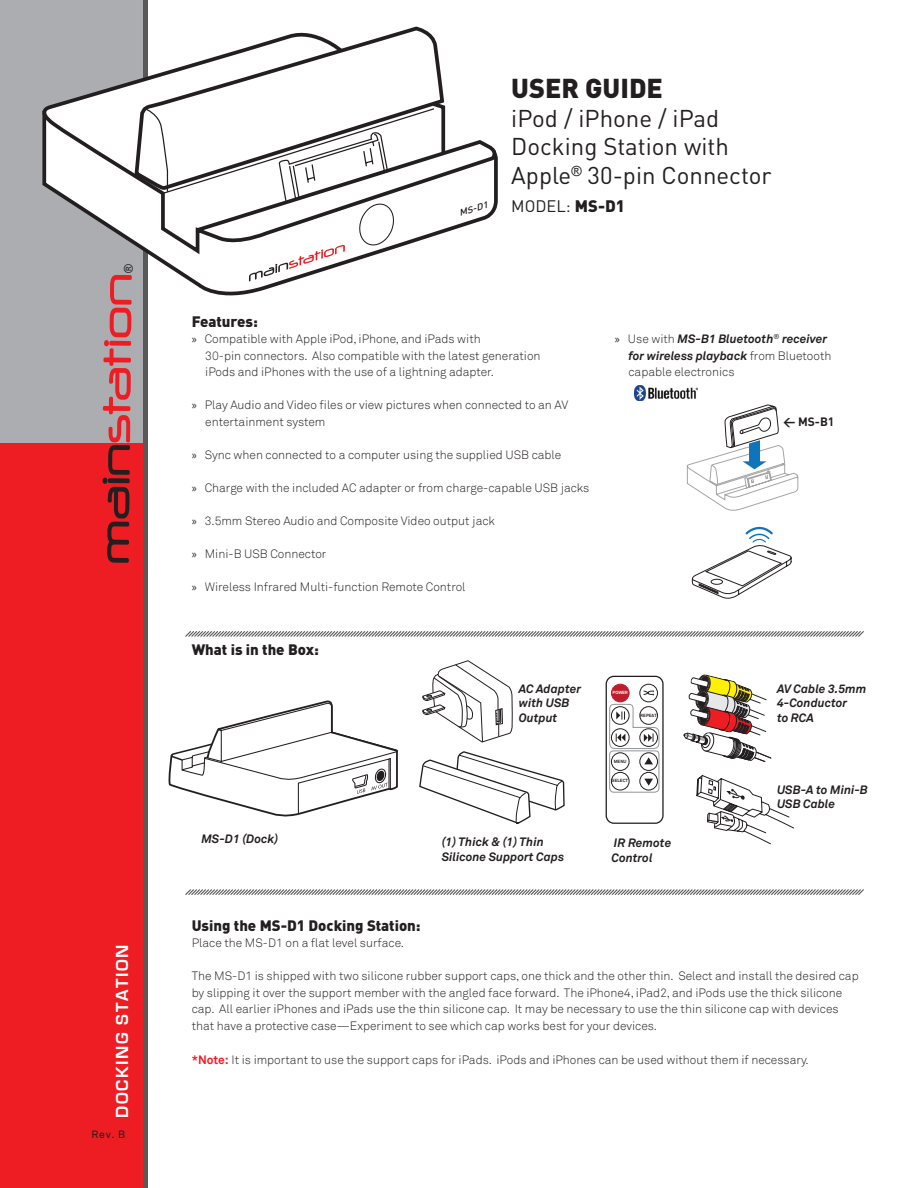
<style>
.page{position:relative;width:918px;height:1188px;background:#fff}
.page>*{position:absolute;margin:0;border:0;box-sizing:border-box;transform-origin:0 0}
.t1{font:900 27px "DIN";color:#231f20}
.t2{font:24px/28.5px "DIN";color:#231f20}
.t3{font:700 18px "Eurostile";letter-spacing:.09em;color:#fff}
.t4{font:16.5px "DIN";color:#231f20}
.t5{font:900 15px "DIN";color:#231f20}
.t6{font:300 12px/16.5px "Akkurat";color:#231f20}
.t7{font:italic 700 12px/14.4px "Akkurat";color:#231f20}
.t8{font:700 12px "DIN";color:#231f20}
.t9{font:12px "Arial";color:#231f20}
.t10{font:10.5px "Akkurat";color:#231f20}
.t11{font:italic 500 9px "DIN";color:#231f20;scale:1.11 1}
.t12{font:700 4.5px "Akkurat";color:#231f20}
.t13{font:700 4.5px "Akkurat";color:#fff}
.s1{font-weight:900}
.s2{font-family:"Myriad Pro";font-weight:400}
.s3{font-family:"Myriad Pro";font-weight:400;font-style:normal}
.s4{font-weight:300;font-style:normal}
.s5{font-weight:700;color:#ee1d23}
</style>
<div class="page">
<div style="left:142px;top:0;width:5px;height:1188px;background:#57585a"></div>
<div style="left:0;top:0;width:143px;height:448px;background:#acadb1"></div>
<div style="left:0;top:443px;width:143px;height:745px;background:#ee1d23"></div>
<svg style="left:103px;top:302px;width:29px;height:261px"></svg>
<svg style="left:691px;top:526px;width:101px;height:73px"></svg>
<svg style="left:686px;top:404px;width:113px;height:107px"></svg>
<svg style="left:110px;top:275px;width:179px;height:27px"></svg>
<svg style="left:42px;top:28px;width:456px;height:223px"></svg>
<svg style="left:132px;top:29px;width:314px;height:164px"></svg>
<svg style="left:684px;top:674px;width:87px;height:88px"></svg>
<div style="left:611px;top:684px;width:18px;height:18px;background:#be1d2c;border-radius:50%"></div>
<div style="left:611px;top:684px;width:19px;height:18px;border:1px solid #be1d2c;border-radius:50%"></div>
<div style="left:639px;top:684px;width:19px;height:18px;border:1px solid #231f20;border-radius:50%"></div>
<div style="left:606px;top:676px;width:58px;height:148px;border:1px solid #231f20;border-radius:8px"></div>
<svg style="left:609px;top:690px;width:51px;height:103px"></svg>
<svg style="left:696px;top:775px;width:98px;height:69px"></svg>
<svg style="left:419px;top:660px;width:146px;height:164px"></svg>
<svg style="left:185px;top:631px;width:679px;height:6px"></svg>
<svg style="left:168px;top:700px;width:230px;height:117px"></svg>
<svg style="left:185px;top:889px;width:679px;height:6px"></svg>
<img style="left:635px;top:385px;width:63px;height:16px">
<svg style="left:144px;top:79px;width:303px;height:203px"></svg>
<p class="t9" style="left:121px;top:273px;width:10px;rotate:-90deg">®</p>
<h3 class="t3" style="left:112px;top:1118px;width:175px;rotate:-90deg">DOCKING STATION</h3>
<p class="t10" style="left:92px;top:1129px;width:35px">Rev. B</p>
<p class="t11" style="left:457px;top:208px;width:28px;rotate:-18deg">MS-D1</p>
<h1 class="t1" style="left:511px;top:70px;width:153px">USER GUIDE</h1>
<h2 class="t2" style="left:511px;top:103px;width:262px">iPod / iPhone / iPad<br>Docking Station with<br>Apple<sup>®</sup> 30-pin Connector</h2>
<h3 class="t4" style="left:511px;top:196px;width:115px">MODEL: <span class="s1">MS-D1</span></h3>
<p class="t5" style="left:192px;top:311px;width:68px">Features:</p>
<p class="t6" style="left:205px;top:331px;width:337px;text-indent:-14px"><span class="s2">»</span> Compatible with Apple iPod, iPhone, and iPads with<br>30-pin connectors. Also compatible with the latest generation iPods and iPhones with the use of a lightning adapter.</p>
<p class="t6" style="left:205px;top:397px;width:365px;text-indent:-13px"><span class="s2">»</span> Play Audio and Video files or view pictures when connected to an AV entertainment system</p>
<p class="t6" style="left:192px;top:447px;width:371px"><span class="s2">»</span> Sync when connected to a computer using the supplied USB cable</p>
<p class="t6" style="left:192px;top:480px;width:399px"><span class="s2">»</span> Charge with the included AC adapter or from charge-capable USB jacks</p>
<p class="t6" style="left:192px;top:513px;width:305px"><span class="s2">»</span> 3.5mm Stereo Audio and Composite Video output jack</p>
<p class="t6" style="left:192px;top:546px;width:136px"><span class="s2">»</span> Mini-B USB Connector</p>
<p class="t6" style="left:192px;top:579px;width:275px"><span class="s2">»</span> Wireless Infrared Multi-function Remote Control</p>
<p class="t5" style="left:192px;top:640px;width:129px">What is in the Box:</p>
<p class="t7" style="left:519px;top:682px;width:64px">AC Adapter with USB<br>Output</p>
<p class="t7" style="left:629px;top:331px;width:204px;line-height:16.5px;text-indent:-14px"><span class="s3">»</span> <span class="s4">Use with</span> MS-B1 Bluetooth<sup>®</sup> receiver for wireless playback <span class="s4">from Bluetooth capable electronics</span></p>
<p class="t8" style="left:783px;top:414px;width:53px">&lt; MS-B1</p>
<p class="t13" style="left:613px;top:690px;width:17px">POWER</p>
<p class="t12" style="left:640px;top:712px;width:18px">REPEAT</p>
<p class="t12" style="left:614px;top:758px;width:15px">MENU</p>
<p class="t12" style="left:612px;top:778px;width:18px">SELECT</p>
<p class="t7" style="left:777px;top:682px;width:91px">AV Cable 3.5mm<br>4-Conductor<br>to RCA</p>
<p class="t7" style="left:777px;top:782px;width:92px">USB-A to Mini-B<br>USB Cable</p>
<p class="t7" style="left:201px;top:832px;width:78px">MS-D1 (Dock)</p>
<p class="t7" style="left:442px;top:835px;width:124px">(1) Thick &amp; (1) Thin<br>Silicone Support Caps</p>
<p class="t7" style="left:611px;top:836px;width:61px">IR Remote<br>Control</p>
<p class="t5" style="left:192px;top:915px;width:231px">Using the MS-D1 Docking Station:</p>
<p class="t6" style="left:192px;top:935px;width:214px">Place the MS-D1 on a flat level surface.</p>
<p class="t6" style="left:192px;top:968px;width:668px">The MS-D1 is shipped with two silicone rubber support caps, one thick and the other thin. Select and install the desired cap by slipping it over the support member with the angled face forward. The iPhone4, iPad2, and iPods use the thick silicone cap. All earlier iPhones and iPads use the thin silicone cap. It may be necessary to use the thin silicone cap with devices that have a protective case—Experiment to see which cap works best for your devices.</p>
<p class="t6" style="left:192px;top:1052px;width:619px"><span class="s5">*Note:</span> It is important to use the support caps for iPads. iPods and iPhones can be used without them if necessary.</p>
</div>
